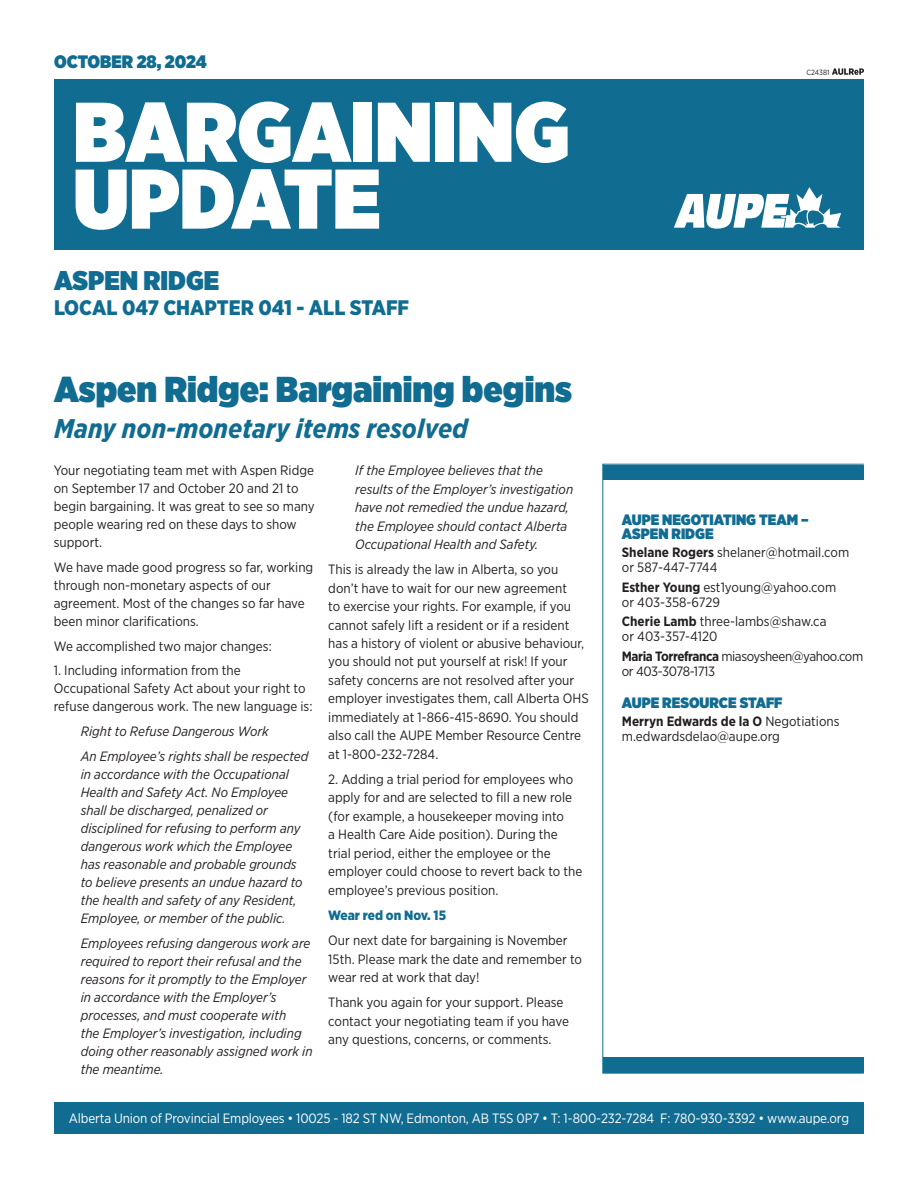
<style>
.page{position:relative;width:918px;height:1188px;background:#fff}
.page>*{position:absolute;margin:0;border:0;box-sizing:border-box;transform-origin:0 0}
.t1{font:900 84.45px/66.9px "Gotham Narrow";color:#fff}
.t2{font:900 36px "Gotham Narrow";color:#106c91}
.t3{font:italic 700 27px "Gotham Narrow";color:#106c91}
.t4{font:900 27px "Gotham Narrow";color:#106c91}
.t5{font:900 21px "Gotham Narrow";color:#106c91}
.t6{font:900 18px "Gotham Narrow";color:#106c91}
.t7{font:900 15px/13.5px "Gotham Narrow";color:#106c91}
.t8{font:13.5px/18.5px "Gotham Narrow";color:#231f20}
.t9{font:italic 13.5px/18px "Gotham Narrow";color:#231f20}
.t10{font:13.5px "Gotham Narrow";letter-spacing:-.01em;color:#fff}
.t11{font:13.5px/15px "Gotham Narrow";letter-spacing:-.03em;color:#231f20}
.t12{font:900 13.5px "Gotham Narrow";color:#106c91}
.t13{font:7.5px "Gotham Narrow";color:#231f20}
.s1{font-weight:700}
</style>
<div class="page">
<div style="left:54px;top:79px;width:810px;height:171px;background:#106c91"></div>
<div style="left:54px;top:1102px;width:810px;height:32px;background:#106c91"></div>
<svg style="left:674px;top:187px;width:167px;height:42px"></svg>
<svg style="left:832px;top:68px;width:32px;height:7px"></svg>
<div style="left:603px;top:465px;width:261px;height:15px;background:#106c91"></div>
<div style="left:603px;top:1058px;width:261px;height:15px;background:#106c91"></div>
<div style="left:602px;top:464px;width:262px;height:610px;border:1px solid #106c91"></div>
<h3 class="t6" style="left:54px;top:50px;width:154px">OCTOBER 28, 2024</h3>
<h1 class="t1" style="left:73px;top:97px;width:498px">BARGAINING<br>UPDATE</h1>
<h3 class="t4" style="left:54px;top:262px;width:167px">ASPEN RIDGE</h3>
<h3 class="t5" style="left:54px;top:294px;width:357px">LOCAL 047 CHAPTER 041 - ALL STAFF</h3>
<h2 class="t2" style="left:54px;top:365px;width:520px">Aspen Ridge: Bargaining begins</h2>
<h3 class="t3" style="left:54px;top:411px;width:415px">Many non-monetary items resolved</h3>
<p class="t13" style="left:807px;top:68px;width:25px">C24381</p>
<p class="t9" style="left:355px;top:461px;width:219px;line-height:18.5px">If the Employee believes that the results of the Employer’s investigation have not remedied the undue hazard, the Employee should contact Alberta Occupational Health and Safety.</p>
<p class="t8" style="left:328px;top:560px;width:262px">This is already the law in Alberta, so you don’t have to wait for our new agreement<br>to exercise your rights. For example, if you cannot safely lift a resident or if a resident has a history of violent or abusive behaviour, you should not put yourself at risk! If your safety concerns are not resolved after your employer investigates them, call Alberta OHS immediately at 1-866-415-8690. You should also call the AUPE Member Resource Centre at 1-800-232-7284.</p>
<p class="t8" style="left:328px;top:770px;width:256px">2. Adding a trial period for employees who apply for and are selected to fill a new role (for example, a housekeeper moving into<br>a Health Care Aide position). During the trial period, either the employee or the employer could choose to revert back to the employee’s previous position.</p>
<p class="t12" style="left:328px;top:906px;width:119px">Wear red on Nov. 15</p>
<p class="t8" style="left:328px;top:931px;width:255px">Our next date for bargaining is November<br>15th. Please mark the date and remember to wear red at work that day!</p>
<p class="t8" style="left:328px;top:993px;width:242px">Thank you again for your support. Please contact your negotiating team if you have any questions, concerns, or comments.</p>
<p class="t8" style="left:54px;top:461px;width:262px;line-height:18px">Your negotiating team met with Aspen Ridge on September 17 and October 20 and 21 to begin bargaining. It was great to see so many people wearing red on these days to show support.</p>
<p class="t8" style="left:54px;top:558px;width:261px;line-height:18px">We have made good progress so far, working through non-monetary aspects of our agreement. Most of the changes so far have been minor clarifications.</p>
<p class="t8" style="left:54px;top:636px;width:220px">We accomplished two major changes:</p>
<p class="t8" style="left:54px;top:661px;width:260px;line-height:18px">1. Including information from the<br>Occupational Safety Act about your right to refuse dangerous work. The new language is:</p>
<p class="t9" style="left:81px;top:719px;width:229px;line-height:24.8px">Right to Refuse Dangerous Work<br>An Employee’s rights shall be respected</p>
<p class="t9" style="left:81px;top:765px;width:223px">in accordance with the Occupational Health and Safety Act. No Employee shall be discharged, penalized or disciplined for refusing to perform any dangerous work which the Employee has reasonable and probable grounds to believe presents an undue hazard to the health and safety of any Resident, Employee, or member of the public.</p>
<p class="t9" style="left:81px;top:934px;width:233px">Employees refusing dangerous work are required to report their refusal and the reasons for it promptly to the Employer in accordance with the Employer’s processes, and must cooperate with<br>the Employer’s investigation, including doing other reasonably assigned work in the meantime.</p>
<p class="t10" style="left:69px;top:1110px;width:782px">Alberta Union of Provincial Employees • 10025 - 182 ST NW, Edmonton, AB T5S 0P7 • T: 1-800-232-7284 F: 780-930-3392 • www.aupe.org</p>
<p class="t7" style="left:622px;top:513px;width:188px">AUPE NEGOTIATING TEAM –<br>ASPEN RIDGE</p>
<p class="t8" style="left:622px;top:545px;width:229px;line-height:15px"><span class="s1">Shelane Rogers</span> shelaner@hotmail.com or 587-447-7744</p>
<p class="t8" style="left:622px;top:579px;width:216px;line-height:15px"><span class="s1">Esther Young</span> est1young@yahoo.com or 403-358-6729</p>
<p class="t8" style="left:622px;top:614px;width:206px;line-height:15px"><span class="s1">Cherie Lamb</span> three-lambs@shaw.ca or 403-357-4120</p>
<p class="t11" style="left:622px;top:648px;width:243px"><span class="s1">Maria Torrefranca</span> miasoysheen@yahoo.com or 403-3078-1713</p>
<p class="t7" style="left:622px;top:695px;width:162px">AUPE RESOURCE STAFF</p>
<p class="t8" style="left:622px;top:714px;width:219px;line-height:15px"><span class="s1">Merryn Edwards de la O</span> Negotiations m.edwardsdelao@aupe.org</p>
</div>
